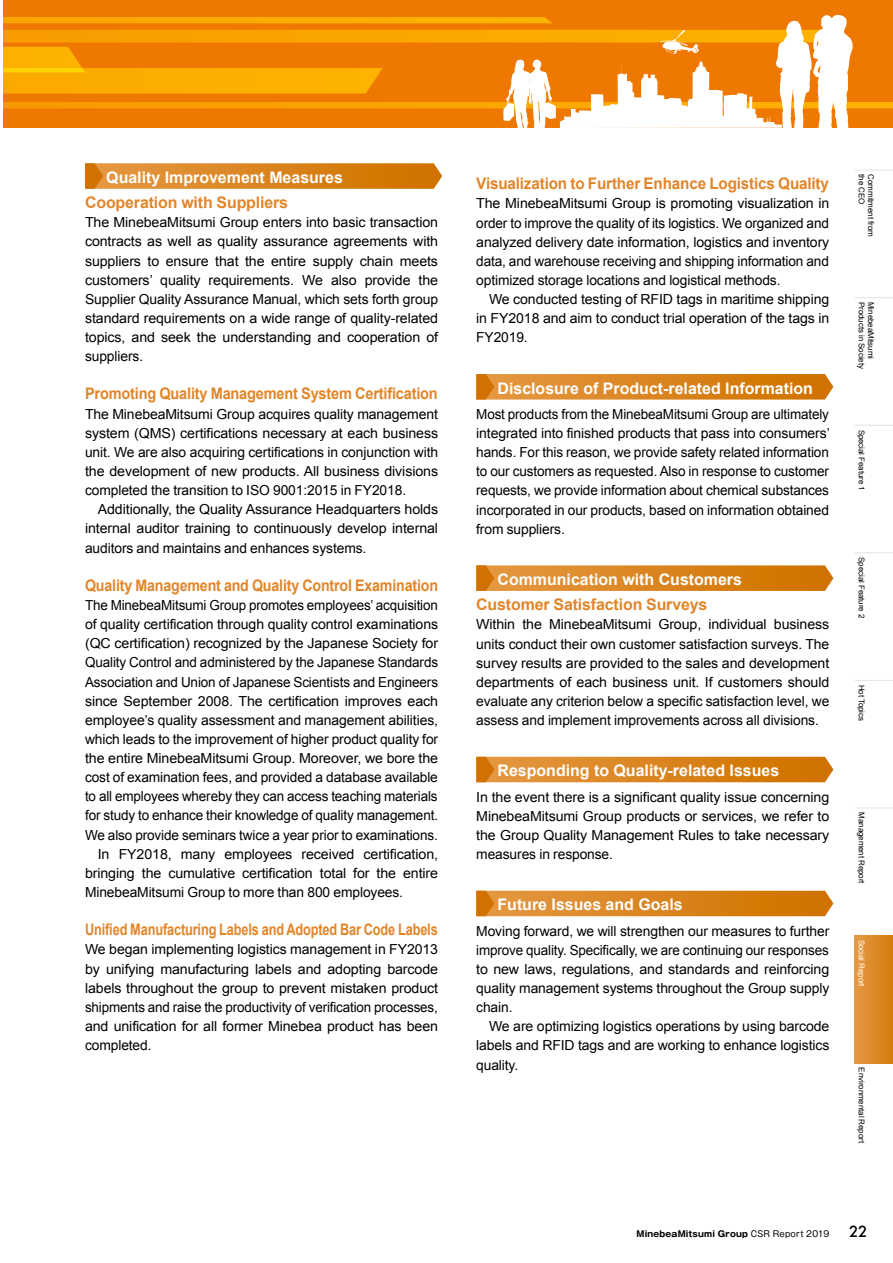
<style>
.page{position:relative;width:893px;height:1263px;background:#fff}
.page>*{position:absolute;margin:0;border:0;box-sizing:border-box;transform-origin:0 0}
.t1{font:700 15.9px "Arial";color:#fff}
.t2{font:700 15.9px "Arial";letter-spacing:-.01em;color:#e28529}
.t3{font:700 15.9px "Arial";letter-spacing:-.01em;color:#e28529;scale:.8 1}
.t4{font:700 15.9px "Arial";letter-spacing:-.01em;color:#e28529;scale:.96 1}
.t5{font:700 15.9px "Arial";letter-spacing:-.01em;color:#e28529;scale:.91 1}
.t6{font:700 15.9px "Arial";letter-spacing:-.01em;color:#e28529;scale:.89 1}
.t7{font:500 14.85px "Futura";color:#000}
.t8{font:13.8px/19.2px "Arial";letter-spacing:-.01em;color:#000;text-align:justify}
.t9{font:700 8.55px "Gothic MB101 Pro";letter-spacing:.025em;color:#000}
.t10{font:7.95px "Arial";letter-spacing:-.01em;color:#000}
.t11{font:7.95px "Arial";letter-spacing:-.01em;color:#fff}
.s1{font-weight:400}
</style>
<div class="page">
<div style="left:0;top:0;width:893px;height:128px;background:#ee7800"></div>
<svg style="left:476px;top:374px;width:357px;height:26px;background:#da8622"></svg>
<svg style="left:476px;top:565px;width:357px;height:26px;background:#da8622"></svg>
<svg style="left:476px;top:757px;width:357px;height:25px;background:#d9841e"></svg>
<svg style="left:476px;top:891px;width:357px;height:25px;background:#d9841e"></svg>
<svg style="left:85px;top:163px;width:357px;height:26px;background:#da8622"></svg>
<svg style="left:2px;top:15px;width:891px;height:113px"></svg>
<hr style="left:855px;top:170px;width:38px;height:1px;background:#e2e4e6">
<hr style="left:855px;top:297px;width:38px;height:1px;background:#e2e4e6">
<hr style="left:855px;top:425px;width:38px;height:1px;background:#e2e4e6">
<hr style="left:855px;top:552px;width:38px;height:1px;background:#e2e4e6">
<hr style="left:855px;top:807px;width:38px;height:1px;background:#e2e4e6">
<hr style="left:855px;top:680px;width:38px;height:1px;background:#e2e4e6">
<hr style="left:855px;top:1062px;width:38px;height:2px;background:#e2e4e6">
<div style="left:855px;top:935px;width:38px;height:128px;background:linear-gradient(to right,#e59943,#d67c11)"></div>
<hr style="left:0;top:0;width:2px;height:1263px;background:#fff">
<p class="t1" style="left:106px;top:167px;width:238px">Quality Improvement Measures</p>
<p class="t2" style="left:85px;top:192px;width:205px">Cooperation with Suppliers</p>
<p class="t8" style="left:85px;top:213px;width:355px">The MinebeaMitsumi Group enters into basic transaction contracts as well as quality assurance agreements with suppliers to ensure that the entire supply chain meets customers’ quality requirements. We also provide the Supplier Quality Assurance Manual, which sets forth group standard requirements on a wide range of quality-related topics, and seek the understanding and cooperation of suppliers.</p>
<p class="t5" style="left:85px;top:383px;width:389px">Promoting Quality Management System Certification</p>
<p class="t8" style="left:85px;top:404px;width:355px">The MinebeaMitsumi Group acquires quality management system (QMS) certifications necessary at each business unit. We are also acquiring certifications in conjunction with the development of new products. All business divisions completed the transition to ISO 9001:2015 in FY2018.</p>
<p class="t8" style="left:85px;top:500px;width:355px;text-indent:13px">Additionally, the Quality Assurance Headquarters holds internal auditor training to continuously develop internal auditors and maintains and enhances systems.</p>
<p class="t6" style="left:85px;top:575px;width:398px">Quality Management and Quality Control Examination</p>
<p class="t8" style="left:85px;top:596px;width:354px">The MinebeaMitsumi Group promotes employees’ acquisition</p>
<p class="t8" style="left:85px;top:615px;width:355px">of quality certification through quality control examinations</p>
<p class="t8" style="left:85px;top:634px;width:355px">(QC certification) recognized by the Japanese Society for</p>
<p class="t8" style="left:85px;top:653px;width:355px">Quality Control and administered by the Japanese Standards</p>
<p class="t8" style="left:85px;top:672px;width:355px">Association and Union of Japanese Scientists and Engineers</p>
<p class="t8" style="left:85px;top:691px;width:355px">since September 2008. The certification improves each</p>
<p class="t8" style="left:85px;top:710px;width:355px">employee’s quality assessment and management abilities,</p>
<p class="t8" style="left:85px;top:730px;width:355px">which leads to the improvement of higher product quality for</p>
<p class="t8" style="left:85px;top:749px;width:355px">the entire MinebeaMitsumi Group. Moreover, we bore the</p>
<p class="t8" style="left:85px;top:768px;width:354px">cost of examination fees, and provided a database available</p>
<p class="t8" style="left:85px;top:787px;width:354px">to all employees whereby they can access teaching materials</p>
<p class="t8" style="left:85px;top:806px;width:355px">for study to enhance their knowledge of quality management.</p>
<p class="t8" style="left:85px;top:825px;width:354px">We also provide seminars twice a year prior to examinations.</p>
<p class="t8" style="left:98px;top:844px;width:342px">In FY2018, many employees received certification,</p>
<p class="t8" style="left:85px;top:863px;width:355px">bringing the cumulative certification total for the entire</p>
<p class="t8" style="left:85px;top:883px;width:320px">MinebeaMitsumi Group to more than 800 employees.</p>
<p class="t3" style="left:85px;top:919px;width:442px">Unified Manufacturing Labels and Adopted Bar Code Labels</p>
<p class="t8" style="left:85px;top:940px;width:355px">We began implementing logistics management in FY2013 by unifying manufacturing labels and adopting barcode labels throughout the group to prevent mistaken product shipments and raise the productivity of verification processes, and unification for all former Minebea product has been completed.</p>
<p class="t4" style="left:476px;top:173px;width:369px">Visualization to Further Enhance Logistics Quality</p>
<p class="t8" style="left:476px;top:194px;width:355px">The MinebeaMitsumi Group is promoting visualization in order to improve the quality of its logistics. We organized and analyzed delivery date information, logistics and inventory data, and warehouse receiving and shipping information and optimized storage locations and logistical methods.</p>
<p class="t8" style="left:476px;top:290px;width:355px;text-indent:13px">We conducted testing of RFID tags in maritime shipping in FY2018 and aim to conduct trial operation of the tags in FY2019.</p>
<p class="t1" style="left:497px;top:378px;width:317px">Disclosure of Product-related Information</p>
<p class="t8" style="left:476px;top:405px;width:355px">Most products from the MinebeaMitsumi Group are ultimately integrated into finished products that pass into consumers’ hands. For this reason, we provide safety related information to our customers as requested. Also in response to customer requests, we provide information about chemical substances incorporated in our products, based on information obtained from suppliers.</p>
<p class="t1" style="left:497px;top:569px;width:246px">Communication with Customers</p>
<p class="t2" style="left:476px;top:594px;width:233px">Customer Satisfaction Surveys</p>
<p class="t8" style="left:476px;top:615px;width:355px">Within the MinebeaMitsumi Group, individual business units conduct their own customer satisfaction surveys. The survey results are provided to the sales and development departments of each business unit. If customers should evaluate any criterion below a specific satisfaction level, we assess and implement improvements across all divisions.</p>
<p class="t1" style="left:497px;top:760px;width:283px">Responding to Quality-related Issues</p>
<p class="t8" style="left:476px;top:787px;width:355px">In the event there is a significant quality issue concerning MinebeaMitsumi Group products or services, we refer to the Group Quality Management Rules to take necessary measures in response.</p>
<p class="t1" style="left:497px;top:894px;width:187px">Future Issues and Goals</p>
<p class="t8" style="left:476px;top:921px;width:355px">Moving forward, we will strengthen our measures to further improve quality. Specifically, we are continuing our responses to new laws, regulations, and standards and reinforcing quality management systems throughout the Group supply chain.</p>
<p class="t8" style="left:476px;top:1017px;width:355px;text-indent:13px">We are optimizing logistics operations by using barcode labels and RFID tags and are working to enhance logistics quality.</p>
<p class="t10" style="left:867px;top:174px;width:32px;rotate:90deg">the CEO</p>
<p class="t10" style="left:876px;top:174px;width:64px;rotate:90deg">Commitment from</p>
<p class="t10" style="left:867px;top:302px;width:68px;rotate:90deg">Products in Society</p>
<p class="t10" style="left:876px;top:302px;width:58px;rotate:90deg">MinebeaMitsumi</p>
<p class="t10" style="left:867px;top:429px;width:63px;rotate:90deg">Special Feature 1</p>
<p class="t10" style="left:867px;top:557px;width:63px;rotate:90deg">Special Feature 2</p>
<p class="t10" style="left:867px;top:685px;width:38px;rotate:90deg">Hot Topics</p>
<p class="t10" style="left:867px;top:812px;width:73px;rotate:90deg">Management Report</p>
<p class="t11" style="left:867px;top:940px;width:48px;rotate:90deg">Social Report</p>
<p class="t10" style="left:867px;top:1067px;width:77px;rotate:90deg">Environmental Report</p>
<p class="t9" style="left:636px;top:1227px;width:194px">MinebeaMitsumi Group <span class="s1">CSR Report 2019</span></p>
<p class="t7" style="left:849px;top:1222px;width:20px">22</p>
</div>
